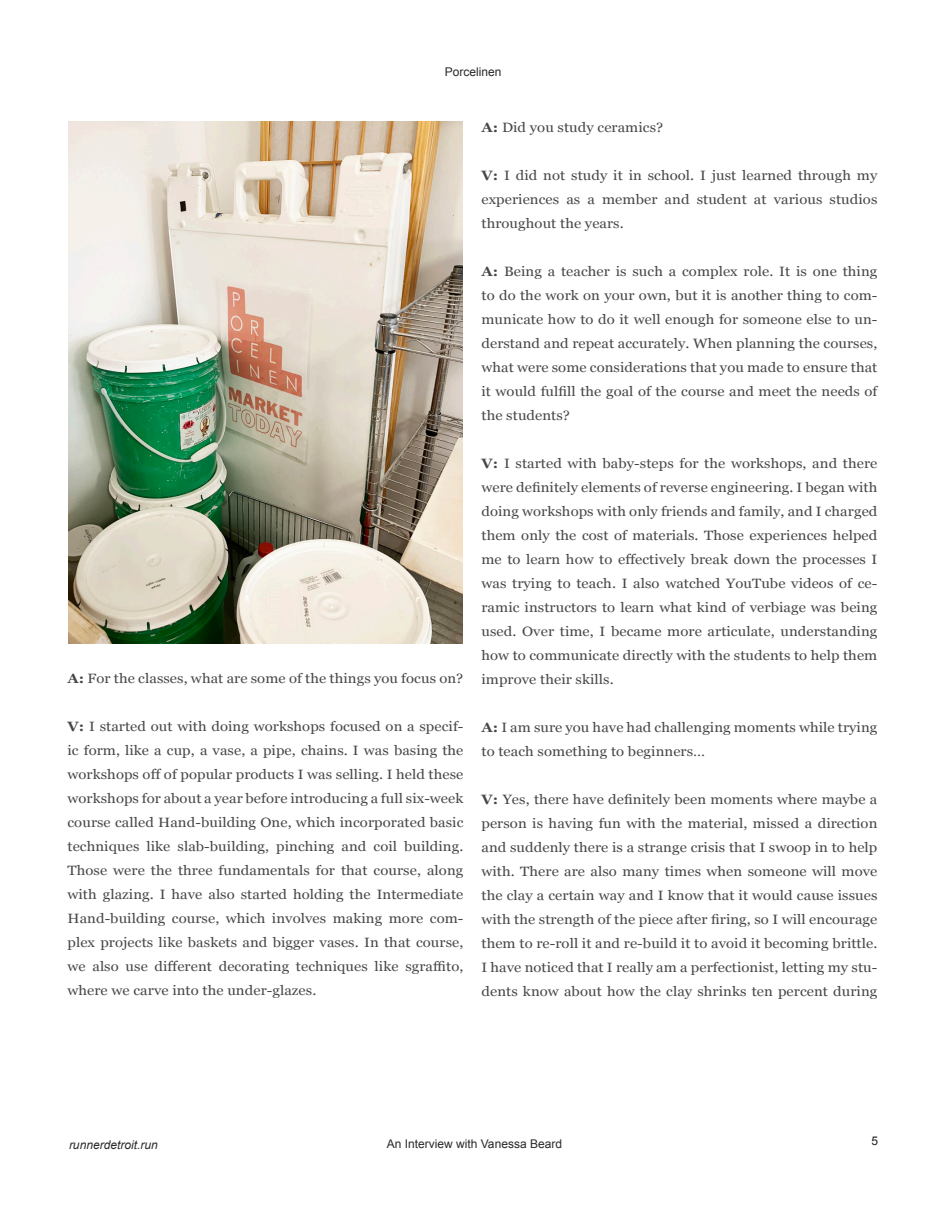
<style>
.page{position:relative;width:945px;height:1215px;background:#fff}
.page>*{position:absolute;margin:0;border:0;box-sizing:border-box;transform-origin:0 0}
.t1{font:13.5px/24px "Georgia";letter-spacing:.005em;color:#494647;text-align:justify;scale:1.1 1}
.t2{font:12px "Arial";color:#2c282a}
.t3{font:italic 12px "Arial";color:#2c282a}
.t4{font:12px "Arial";color:#231f20}
.s1{font-weight:700}
</style>
<div class="page">
<img style="left:68px;top:122px;width:394px;height:522px">
<p class="t2" style="left:445px;top:64px;width:58px">Porcelinen</p>
<p class="t1" style="left:68px;top:665px;width:361px"><span class="s1">A:</span> For the classes, what are some of the things you focus on?</p>
<p class="t1" style="left:68px;top:713px;width:362px"><span class="s1">V:</span> I started out with doing workshops focused on a specif&shy;ic form, like a cup, a vase, a pipe, chains. I was basing the workshops off of popular products I was selling. I held these workshops for about a year before introducing a full six-week course called Hand-building One, which incorporated basic techniques like slab-building, pinching and coil building.<br>Those were the three fundamentals for that course, along with glazing. I have also started holding the Intermediate Hand-building course, which involves making more com&shy;plex projects like baskets and bigger vases. In that course, we also use different decorating techniques like sgraffito, where we carve into the under-glazes.</p>
<p class="t1" style="left:482px;top:114px;width:167px"><span class="s1">A:</span> Did you study ceramics?</p>
<p class="t1" style="left:482px;top:162px;width:361px"><span class="s1">V:</span> I did not study it in school. I just learned through my experiences as a member and student at various studios throughout the years.</p>
<p class="t1" style="left:482px;top:258px;width:361px"><span class="s1">A:</span> Being a teacher is such a complex role. It is one thing to do the work on your own, but it is another thing to com&shy;municate how to do it well enough for someone else to un&shy;derstand and repeat accurately. When planning the courses, what were some considerations that you made to ensure that it would fulfill the goal of the course and meet the needs of the students?</p>
<p class="t1" style="left:482px;top:450px;width:361px"><span class="s1">V:</span> I started with baby-steps for the workshops, and there were definitely elements of reverse engineering. I began with doing workshops with only friends and family, and I charged them only the cost of materials. Those experiences helped me to learn how to effectively break down the processes I was trying to teach. I also watched YouTube videos of ce&shy;ramic instructors to learn what kind of verbiage was being used. Over time, I became more articulate, understanding how to communicate directly with the students to help them improve their skills.</p>
<p class="t1" style="left:482px;top:714px;width:361px"><span class="s1">A:</span> I am sure you have had challenging moments while trying to teach something to beginners…</p>
<p class="t1" style="left:482px;top:786px;width:361px"><span class="s1">V:</span> Yes, there have definitely been moments where maybe a person is having fun with the material, missed a direction and suddenly there is a strange crisis that I swoop in to help with. There are also many times when someone will move the clay a certain way and I know that it would cause issues with the strength of the piece after firing, so I will encourage them to re-roll it and re-build it to avoid it becoming brittle.<br>I have noticed that I really am a perfectionist, letting my stu&shy;dents know about how the clay shrinks ten percent during</p>
<p class="t3" style="left:69px;top:1137px;width:90px">runnerdetroit.run</p>
<p class="t4" style="left:872px;top:1133px;width:8px">5</p>
<p class="t2" style="left:387px;top:1136px;width:177px">An Interview with Vanessa Beard</p>
</div>
